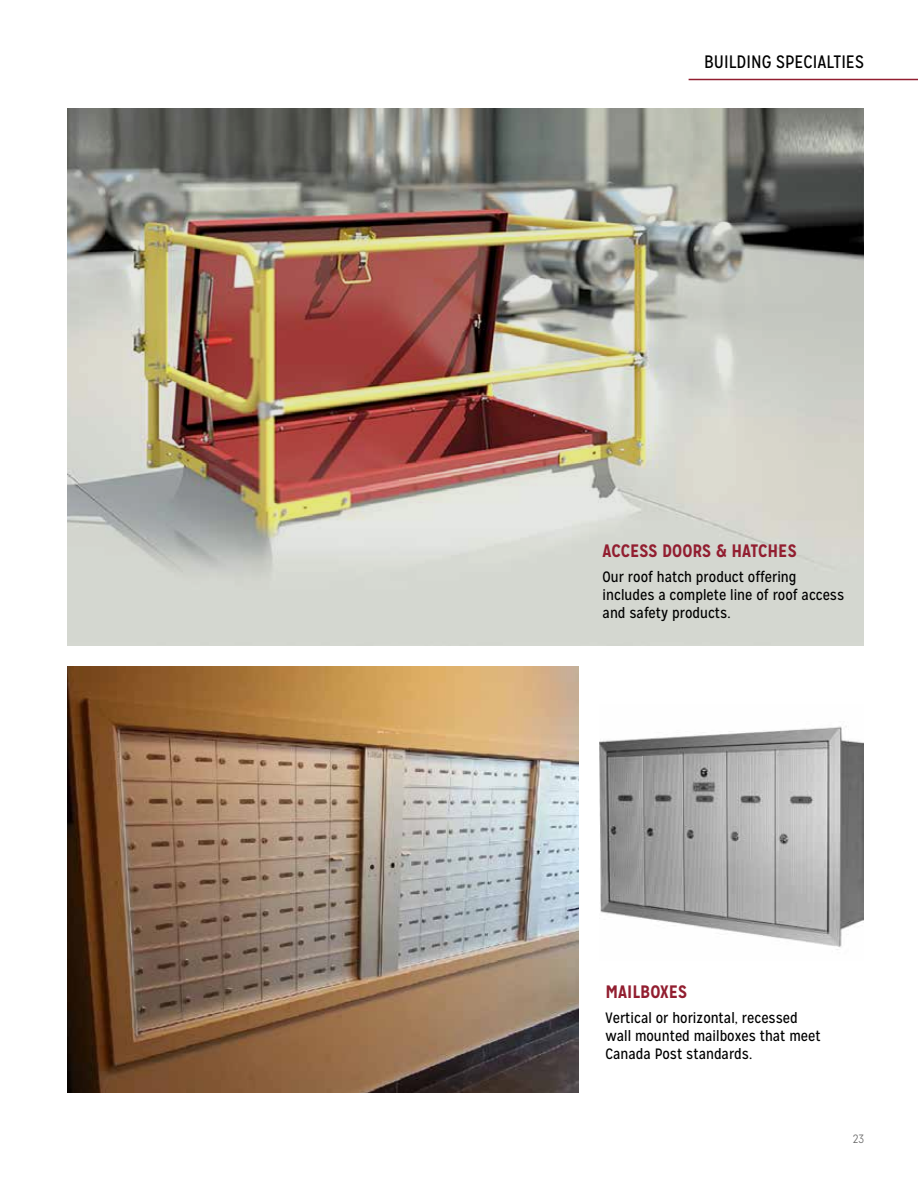
<style>
.page{position:relative;width:918px;height:1188px;background:#fff}
.page>*{position:absolute;margin:0;border:0;box-sizing:border-box;transform-origin:0 0}
.t1{font:700 18px "Mission Gothic";color:#921e30}
.t2{font:18px "Mission Gothic";color:#000}
.t3{font:15px/18px "Mission Gothic";color:#000}
.t4{font:300 12px "Mission Gothic";color:#636363}
</style>
<div class="page">
<img style="left:68px;top:108px;width:796px;height:538px">
<img style="left:68px;top:667px;width:511px;height:425px">
<img style="left:599px;top:726px;width:265px;height:224px">
<hr style="left:689px;top:79px;width:229px;height:1px;background:#921e30">
<p class="t2" style="left:704px;top:51px;width:161px">BUILDING SPECIALTIES</p>
<p class="t1" style="left:603px;top:540px;width:196px">ACCESS DOORS &amp; HATCHES</p>
<p class="t3" style="left:603px;top:568px;width:243px">Our roof hatch product offering includes a complete line of roof access and safety products.</p>
<p class="t1" style="left:605px;top:981px;width:83px">MAILBOXES</p>
<p class="t3" style="left:605px;top:1009px;width:217px">Vertical or horizontal, recessed wall mounted mailboxes that meet<br>Canada Post standards.</p>
<p class="t4" style="left:853px;top:1132px;width:13px">23</p>
</div>
